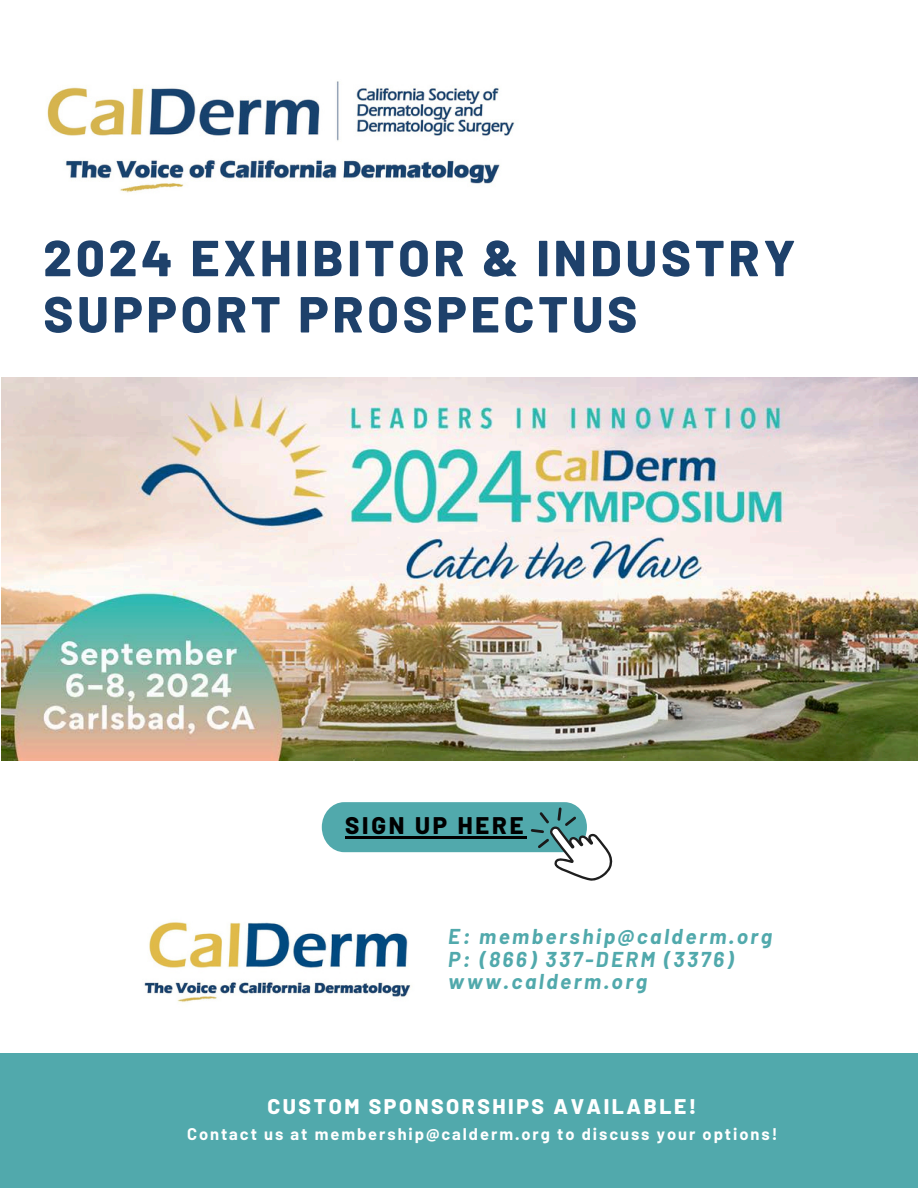
<style>
.page{position:relative;width:918px;height:1188px;background:#fff}
.page>*{position:absolute;margin:0;border:0;box-sizing:border-box;transform-origin:0 0}
.t1{font:800 50.7px/56.2px "Barlow";letter-spacing:.075em;color:#1e416b}
.t2{font:800 24px "Barlow";letter-spacing:.12em;color:#000}
.t3{font:800 21.15px "Barlow";letter-spacing:.12em;color:#fff}
.t4{font:italic 700 21px/22.5px "Barlow";letter-spacing:.12em;color:#51a9ac}
.t5{font:700 16.5px "Barlow";letter-spacing:.12em;color:#fff}
</style>
<div class="page">
<img style="left:47px;top:81px;width:468px;height:112px">
<img style="left:144px;top:922px;width:267px;height:80px">
<img style="left:2px;top:377px;width:916px;height:384px">
<div style="left:0;top:1054px;width:918px;height:134px;background:#51a9ac"></div>
<svg style="left:322px;top:802px;width:291px;height:79px"></svg>
<hr style="left:345px;top:837px;width:182px;height:2px;background:#000">
<h2 class="t1" style="left:43px;top:228px;width:754px">2024 EXHIBITOR &amp; INDUSTRY<br>SUPPORT PROSPECTUS</h2>
<p class="t2" style="left:345px;top:810px;width:180px">SIGN UP HERE</p>
<p class="t4" style="left:448px;top:925px;width:325px">E: membership@calderm.org<br>P: (866) 337-DERM (3376) www.calderm.org</p>
<p class="t3" style="left:268px;top:1093px;width:430px">CUSTOM SPONSORSHIPS AVAILABLE!</p>
<h3 class="t5" style="left:187px;top:1124px;width:592px">Contact us at membership@calderm.org to discuss your options!</h3>
</div>
